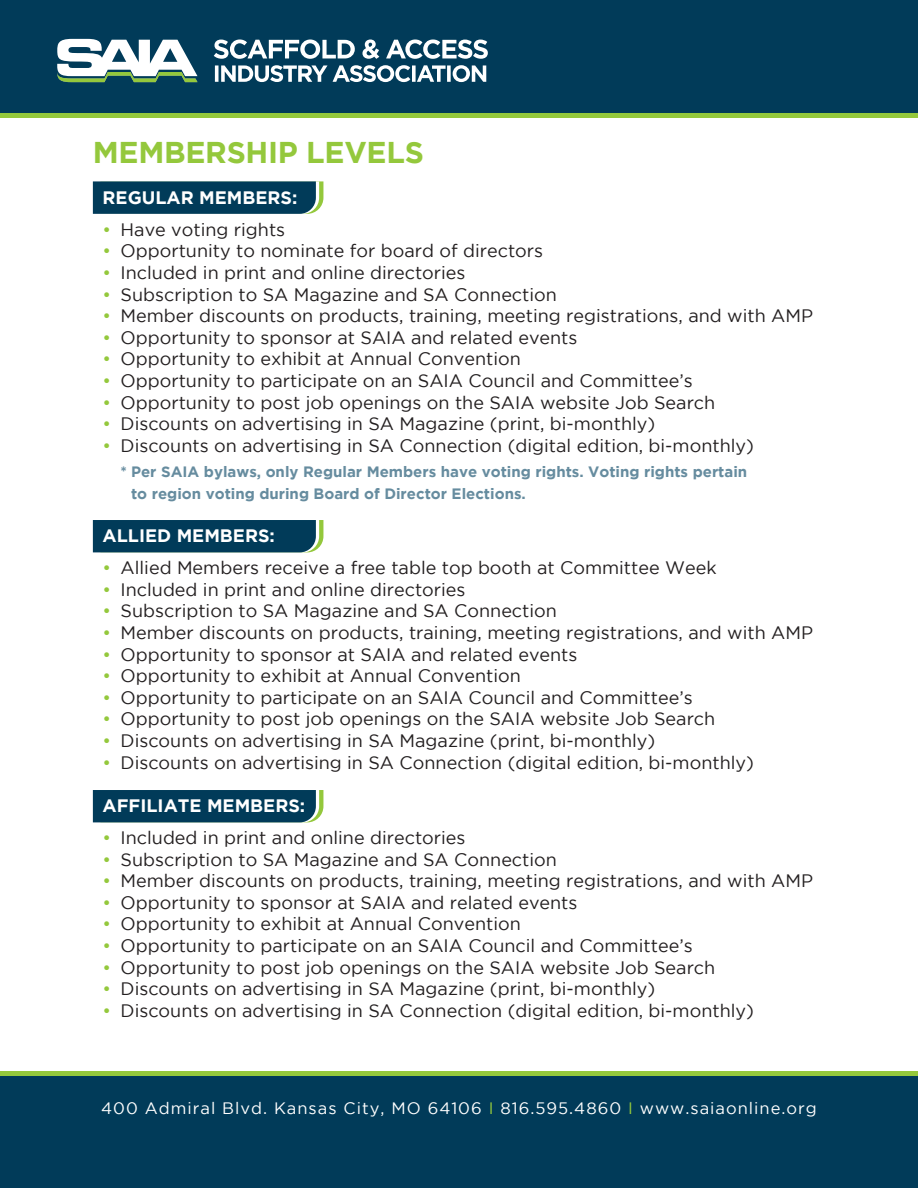
<style>
.page{position:relative;width:918px;height:1188px;background:#fff}
.page>*{position:absolute;margin:0;border:0;box-sizing:border-box;transform-origin:0 0}
.t1{font:700 30px "Gotham";letter-spacing:-.01em;color:#94c83c}
.t2{font:18px "Gotham";color:#231f20}
.t3{font:700 18px "Gotham";color:#fff}
.t4{font:16.5px "Gotham";letter-spacing:.06em;color:#fff}
.t5{font:700 15px/21.6px "Gotham";color:#668c9f}
.s1{color:#94c83c}
</style>
<div class="page">
<svg style="left:93px;top:181px;width:230px;height:33px;background:#0c445e"></svg>
<div style="left:93px;top:520px;width:230px;height:32px;background:#013b59"></div>
<div style="left:93px;top:790px;width:230px;height:32px;background:#013b59"></div>
<div style="left:0;top:0;width:918px;height:113px;background:#013b59"></div>
<div style="left:0;top:1076px;width:918px;height:112px;background:#013b59"></div>
<div style="left:0;top:113px;width:918px;height:5px;background:#94c83c"></div>
<div style="left:0;top:1071px;width:918px;height:5px;background:#94c83c"></div>
<svg style="left:57px;top:39px;width:141px;height:43px"></svg>
<svg style="left:215px;top:65px;width:271px;height:17px"></svg>
<svg style="left:214px;top:40px;width:274px;height:19px"></svg>
<h1 class="t1" style="left:93px;top:135px;width:332px">MEMBERSHIP LEVELS</h1>
<p class="t3" style="left:103px;top:187px;width:196px">REGULAR MEMBERS:</p>
<p class="t2" style="left:103px;top:220px;width:184px"><span class="s1">•</span> Have voting rights</p>
<p class="t2" style="left:103px;top:241px;width:442px"><span class="s1">•</span> Opportunity to nominate for board of directors</p>
<p class="t2" style="left:103px;top:263px;width:364px"><span class="s1">•</span> Included in print and online directories</p>
<p class="t2" style="left:103px;top:284px;width:456px"><span class="s1">•</span> Subscription to SA Magazine and SA Connection</p>
<p class="t2" style="left:103px;top:306px;width:712px"><span class="s1">•</span> Member discounts on products, training, meeting registrations, and with AMP</p>
<p class="t2" style="left:103px;top:328px;width:476px"><span class="s1">•</span> Opportunity to sponsor at SAIA and related events</p>
<p class="t2" style="left:103px;top:349px;width:420px"><span class="s1">•</span> Opportunity to exhibit at Annual Convention</p>
<p class="t2" style="left:103px;top:371px;width:592px"><span class="s1">•</span> Opportunity to participate on an SAIA Council and Committee’s</p>
<p class="t2" style="left:103px;top:392px;width:614px"><span class="s1">•</span> Opportunity to post job openings on the SAIA website Job Search</p>
<p class="t2" style="left:103px;top:414px;width:554px"><span class="s1">•</span> Discounts on advertising in SA Magazine (print, bi-monthly)</p>
<p class="t2" style="left:103px;top:436px;width:653px"><span class="s1">•</span> Discounts on advertising in SA Connection (digital edition, bi-monthly)</p>
<p class="t5" style="left:131px;top:461px;width:618px;text-indent:-10px">* Per SAIA bylaws, only Regular Members have voting rights. Voting rights pertain to region voting during Board of Director Elections.</p>
<p class="t3" style="left:103px;top:525px;width:174px">ALLIED MEMBERS:</p>
<p class="t2" style="left:103px;top:558px;width:616px"><span class="s1">•</span> Allied Members receive a free table top booth at Committee Week</p>
<p class="t2" style="left:103px;top:580px;width:364px"><span class="s1">•</span> Included in print and online directories</p>
<p class="t2" style="left:103px;top:601px;width:456px"><span class="s1">•</span> Subscription to SA Magazine and SA Connection</p>
<p class="t2" style="left:103px;top:623px;width:712px"><span class="s1">•</span> Member discounts on products, training, meeting registrations, and with AMP</p>
<p class="t2" style="left:103px;top:644px;width:476px"><span class="s1">•</span> Opportunity to sponsor at SAIA and related events</p>
<p class="t2" style="left:103px;top:666px;width:420px"><span class="s1">•</span> Opportunity to exhibit at Annual Convention</p>
<p class="t2" style="left:103px;top:688px;width:592px"><span class="s1">•</span> Opportunity to participate on an SAIA Council and Committee’s</p>
<p class="t2" style="left:103px;top:709px;width:614px"><span class="s1">•</span> Opportunity to post job openings on the SAIA website Job Search</p>
<p class="t2" style="left:103px;top:731px;width:554px"><span class="s1">•</span> Discounts on advertising in SA Magazine (print, bi-monthly)</p>
<p class="t2" style="left:103px;top:752px;width:653px"><span class="s1">•</span> Discounts on advertising in SA Connection (digital edition, bi-monthly)</p>
<p class="t3" style="left:103px;top:795px;width:204px">AFFILIATE MEMBERS:</p>
<p class="t2" style="left:103px;top:828px;width:364px"><span class="s1">•</span> Included in print and online directories</p>
<p class="t2" style="left:103px;top:849px;width:456px"><span class="s1">•</span> Subscription to SA Magazine and SA Connection</p>
<p class="t2" style="left:103px;top:871px;width:712px"><span class="s1">•</span> Member discounts on products, training, meeting registrations, and with AMP</p>
<p class="t2" style="left:103px;top:892px;width:476px"><span class="s1">•</span> Opportunity to sponsor at SAIA and related events</p>
<p class="t2" style="left:103px;top:914px;width:420px"><span class="s1">•</span> Opportunity to exhibit at Annual Convention</p>
<p class="t2" style="left:103px;top:936px;width:592px"><span class="s1">•</span> Opportunity to participate on an SAIA Council and Committee’s</p>
<p class="t2" style="left:103px;top:957px;width:614px"><span class="s1">•</span> Opportunity to post job openings on the SAIA website Job Search</p>
<p class="t2" style="left:103px;top:979px;width:554px"><span class="s1">•</span> Discounts on advertising in SA Magazine (print, bi-monthly)</p>
<p class="t2" style="left:103px;top:1000px;width:653px"><span class="s1">•</span> Discounts on advertising in SA Connection (digital edition, bi-monthly)</p>
<p class="t4" style="left:101px;top:1099px;width:717px">400 Admiral Blvd. Kansas City, MO 64106 <span class="s1">I</span> 816.595.4860 <span class="s1">I</span> www.saiaonline.org</p>
</div>
